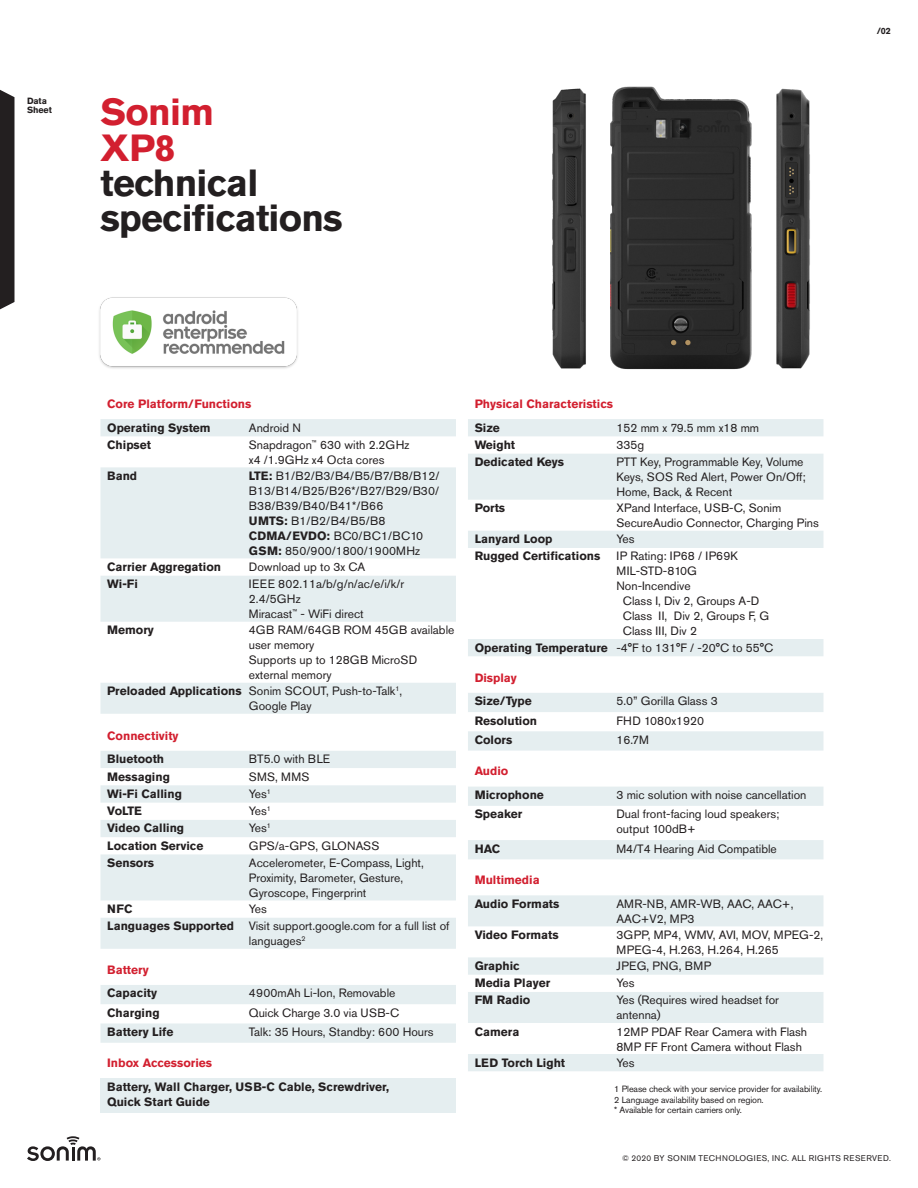
<style>
.page{position:relative;width:918px;height:1188px;background:#fff}
.page>*{position:absolute;margin:0;border:0;box-sizing:border-box;transform-origin:0 0}
.t1{font:700 37.5px "Akzidenz Grotesk Pro";letter-spacing:-.02em;color:#231f20}
.t2{font:700 37.5px "Akzidenz Grotesk Pro";letter-spacing:-.02em;color:#d21f2f}
.t3{font:12px/15px "Akzidenz Grotesk Pro";color:#231f20}
.t4{font:700 12px "Akzidenz Grotesk Pro";color:#231f20}
.t5{font:700 12px "Akzidenz Grotesk Pro";color:#d21f2f}
.t6{font:12px "Akzidenz Grotesk Pro";letter-spacing:.02em;color:#231f20}
.t7{font:9px "Akzidenz Grotesk Pro";letter-spacing:-.01em;color:#231f20}
.t8{font:700 9px/9px "Akzidenz Grotesk Pro";letter-spacing:-.01em;color:#231f20}
.t9{font:8.25px "Akzidenz Grotesk Pro";letter-spacing:.05em;color:#231f20}
.s1{font-weight:700}
</style>
<div class="page">
<svg style="left:27px;top:1136px;width:73px;height:25px"></svg>
<svg style="left:0;top:90px;width:15px;height:219px;background:#302d2e"></svg>
<svg style="left:468px;top:419px;width:355px;height:237px"></svg>
<svg style="left:468px;top:693px;width:355px;height:58px"></svg>
<svg style="left:468px;top:895px;width:355px;height:176px;fill:#e5eef0"></svg>
<div style="left:100px;top:1079px;width:356px;height:34px;background:#e5eef0"></div>
<svg style="left:100px;top:985px;width:356px;height:58px"></svg>
<svg style="left:468px;top:787px;width:355px;height:72px"></svg>
<svg style="left:100px;top:751px;width:356px;height:198px;fill:#e5eef0"></svg>
<svg style="left:100px;top:419px;width:356px;height:295px;fill:#e5eef0"></svg>
<img style="left:99px;top:297px;width:199px;height:72px">
<img style="left:552px;top:88px;width:34px;height:281px">
<img style="left:776px;top:88px;width:34px;height:281px">
<img style="left:610px;top:86px;width:142px;height:284px">
<p class="t8" style="left:27px;top:96px;width:26px">Data<br>Sheet</p>
<p class="t2" style="left:100px;top:88px;width:115px">Sonim</p>
<p class="t2" style="left:100px;top:123px;width:77px">XP8</p>
<p class="t1" style="left:100px;top:158px;width:159px">technical</p>
<p class="t1" style="left:100px;top:194px;width:244px">specifications</p>
<p class="t8" style="left:877px;top:26px;width:16px">/02</p>
<p class="t5" style="left:107px;top:396px;width:146px">Core Platform/Functions</p>
<p class="t4" style="left:107px;top:420px;width:105px">Operating System</p>
<p class="t3" style="left:249px;top:420px;width:53px">Android N</p>
<p class="t4" style="left:107px;top:437px;width:45px">Chipset</p>
<p class="t3" style="left:249px;top:437px;width:162px">Snapdragon<sup>™</sup> 630 with 2.2GHz x4 /1.9GHz x4 Octa cores</p>
<p class="t4" style="left:107px;top:468px;width:31px">Band</p>
<p class="t3" style="left:249px;top:468px;width:192px;text-align:justify"><span class="s1">LTE:</span> B1/B2/B3/B4/B5/B7/B8/B12/ B13/B14/B25/B26*/B27/B29/B30/ B38/B39/B40/B41*/B66</p>
<p class="t3" style="left:249px;top:513px;width:138px"><span class="s1">UMTS:</span> B1/B2/B4/B5/B8</p>
<p class="t3" style="left:249px;top:528px;width:176px"><span class="s1">CDMA/EVDO:</span> BC0/BC1/BC10</p>
<p class="t3" style="left:249px;top:543px;width:173px"><span class="s1">GSM:</span> 850/900/1800/1900MHz</p>
<p class="t4" style="left:107px;top:559px;width:115px">Carrier Aggregation</p>
<p class="t3" style="left:249px;top:559px;width:118px">Download up to 3x CA</p>
<p class="t4" style="left:107px;top:576px;width:32px">Wi-Fi</p>
<p class="t3" style="left:249px;top:576px;width:157px">IEEE 802.11a/b/g/n/ac/e/i/k/r<br>2.4/5GHz</p>
<p class="t3" style="left:249px;top:606px;width:116px">Miracast<sup>™</sup> - WiFi direct</p>
<p class="t4" style="left:107px;top:622px;width:48px">Memory</p>
<p class="t3" style="left:249px;top:622px;width:207px">4GB RAM/64GB ROM 45GB available user memory</p>
<p class="t3" style="left:249px;top:652px;width:170px">Supports up to 128GB MicroSD external memory</p>
<p class="t4" style="left:107px;top:683px;width:136px">Preloaded Applications</p>
<p class="t3" style="left:249px;top:684px;width:155px">Sonim SCOUT, Push-to-Talk<sup>1</sup>,</p>
<p class="t3" style="left:249px;top:699px;width:64px">Google Play</p>
<p class="t5" style="left:107px;top:728px;width:73px">Connectivity</p>
<p class="t4" style="left:107px;top:751px;width:58px">Bluetooth</p>
<p class="t3" style="left:249px;top:752px;width:83px">BT5.0 with BLE</p>
<p class="t4" style="left:107px;top:769px;width:64px">Messaging</p>
<p class="t3" style="left:249px;top:769px;width:62px">SMS, MMS</p>
<p class="t4" style="left:107px;top:786px;width:76px">Wi-Fi Calling</p>
<p class="t3" style="left:249px;top:786px;width:24px">Yes<sup>1</sup></p>
<p class="t4" style="left:107px;top:803px;width:36px">VoLTE</p>
<p class="t3" style="left:249px;top:803px;width:24px">Yes<sup>1</sup></p>
<p class="t4" style="left:107px;top:820px;width:78px">Video Calling</p>
<p class="t3" style="left:249px;top:821px;width:24px">Yes<sup>1</sup></p>
<p class="t4" style="left:107px;top:838px;width:98px">Location Service</p>
<p class="t6" style="left:249px;top:838px;width:132px">GPS/a-GPS, GLONASS</p>
<p class="t4" style="left:107px;top:855px;width:49px">Sensors</p>
<p class="t3" style="left:249px;top:855px;width:176px">Accelerometer, E-Compass, Light,<br>Proximity, Barometer, Gesture,<br>Gyroscope, Fingerprint</p>
<p class="t4" style="left:107px;top:901px;width:27px">NFC</p>
<p class="t3" style="left:249px;top:901px;width:20px">Yes</p>
<p class="t4" style="left:107px;top:918px;width:128px">Languages Supported</p>
<p class="t3" style="left:249px;top:919px;width:202px">Visit support.google.com for a full list of languages<sup>2</sup></p>
<p class="t5" style="left:107px;top:962px;width:43px">Battery</p>
<p class="t4" style="left:107px;top:985px;width:51px">Capacity</p>
<p class="t3" style="left:249px;top:986px;width:148px">4900mAh Li-Ion, Removable</p>
<p class="t4" style="left:107px;top:1005px;width:54px">Charging</p>
<p class="t3" style="left:249px;top:1005px;width:152px">Quick Charge 3.0 via USB-C</p>
<p class="t4" style="left:107px;top:1024px;width:68px">Battery Life</p>
<p class="t3" style="left:249px;top:1024px;width:186px">Talk: 35 Hours, Standby: 600 Hours</p>
<p class="t5" style="left:475px;top:396px;width:140px">Physical Characteristics</p>
<p class="t4" style="left:475px;top:420px;width:27px">Size</p>
<p class="t3" style="left:616px;top:420px;width:144px">152 mm x 79.5 mm x18 mm</p>
<p class="t4" style="left:475px;top:437px;width:42px">Weight</p>
<p class="t3" style="left:616px;top:437px;width:29px">335g</p>
<p class="t4" style="left:475px;top:454px;width:91px">Dedicated Keys</p>
<p class="t3" style="left:616px;top:454px;width:189px">PTT Key, Programmable Key, Volume</p>
<p class="t3" style="left:616px;top:469px;width:191px">Keys, SOS Red Alert, Power On/Off;<br>Home, Back, &amp; Recent</p>
<p class="t4" style="left:475px;top:500px;width:32px">Ports</p>
<p class="t3" style="left:616px;top:500px;width:204px">XPand Interface, USB-C, Sonim<br>SecureAudio Connector, Charging Pins</p>
<p class="t4" style="left:475px;top:531px;width:79px">Lanyard Loop</p>
<p class="t3" style="left:616px;top:531px;width:20px">Yes</p>
<p class="t4" style="left:475px;top:549px;width:127px">Rugged Certifications</p>
<p class="t3" style="left:616px;top:549px;width:123px">IP Rating: IP68 / IP69K</p>
<p class="t3" style="left:616px;top:564px;width:82px">MIL-STD-810G</p>
<p class="t3" style="left:616px;top:579px;width:76px">Non-Incendive</p>
<p class="t3" style="left:623px;top:594px;width:138px">Class I, Div 2, Groups A-D</p>
<p class="t3" style="left:623px;top:609px;width:148px">Class II, Div 2, Groups F, G</p>
<p class="t3" style="left:623px;top:624px;width:76px">Class III, Div 2</p>
<p class="t4" style="left:475px;top:640px;width:135px">Operating Temperature</p>
<p class="t3" style="left:616px;top:640px;width:158px">-4°F to 131°F / -20°C to 55°C</p>
<p class="t5" style="left:475px;top:670px;width:44px">Display</p>
<p class="t4" style="left:475px;top:693px;width:59px">Size/Type</p>
<p class="t3" style="left:616px;top:694px;width:103px">5.0” Gorilla Glass 3</p>
<p class="t4" style="left:475px;top:713px;width:64px">Resolution</p>
<p class="t3" style="left:616px;top:713px;width:89px">FHD 1080x1920</p>
<p class="t4" style="left:475px;top:732px;width:39px">Colors</p>
<p class="t3" style="left:616px;top:732px;width:34px">16.7M</p>
<p class="t5" style="left:475px;top:763px;width:35px">Audio</p>
<p class="t4" style="left:475px;top:787px;width:71px">Microphone</p>
<p class="t3" style="left:616px;top:787px;width:192px">3 mic solution with noise cancellation</p>
<p class="t4" style="left:475px;top:806px;width:49px">Speaker</p>
<p class="t3" style="left:616px;top:807px;width:164px">Dual front-facing loud speakers;</p>
<p class="t3" style="left:616px;top:822px;width:81px">output 100dB+</p>
<p class="t4" style="left:475px;top:841px;width:27px">HAC</p>
<p class="t3" style="left:616px;top:841px;width:162px">M4/T4 Hearing Aid Compatible</p>
<p class="t5" style="left:475px;top:872px;width:67px">Multimedia</p>
<p class="t4" style="left:475px;top:896px;width:86px">Audio Formats</p>
<p class="t3" style="left:616px;top:896px;width:178px">AMR-NB, AMR-WB, AAC, AAC+,<br>AAC+V2, MP3</p>
<p class="t4" style="left:475px;top:927px;width:86px">Video Formats</p>
<p class="t3" style="left:616px;top:927px;width:208px">3GPP, MP4, WMV, AVI, MOV, MPEG-2,<br>MPEG-4, H.263, H.264, H.265</p>
<p class="t4" style="left:475px;top:958px;width:46px">Graphic</p>
<p class="t6" style="left:616px;top:958px;width:96px">JPEG, PNG, BMP</p>
<p class="t4" style="left:475px;top:975px;width:77px">Media Player</p>
<p class="t3" style="left:616px;top:975px;width:20px">Yes</p>
<p class="t4" style="left:475px;top:993px;width:57px">FM Radio</p>
<p class="t3" style="left:616px;top:993px;width:164px">Yes (Requires wired headset for antenna)</p>
<p class="t4" style="left:475px;top:1024px;width:46px">Camera</p>
<p class="t3" style="left:616px;top:1024px;width:192px">12MP PDAF Rear Camera with Flash<br>8MP FF Front Camera without Flash</p>
<p class="t5" style="left:107px;top:1056px;width:106px">Inbox Accessories</p>
<p class="t4" style="left:475px;top:1055px;width:92px">LED Torch Light</p>
<p class="t3" style="left:616px;top:1055px;width:20px">Yes</p>
<p class="t4" style="left:107px;top:1079px;width:284px">Battery, Wall Charger, USB-C Cable, Screwdriver,</p>
<p class="t4" style="left:107px;top:1094px;width:104px">Quick Start Guide</p>
<p class="t7" style="left:614px;top:1083px;width:210px">1 Please check with your service provider for availability.</p>
<p class="t7" style="left:614px;top:1094px;width:151px">2 Language availability based on region.</p>
<p class="t7" style="left:614px;top:1104px;width:129px">* Available for certain carriers only.</p>
<p class="t9" style="left:622px;top:1153px;width:270px">© 2020 BY SONIM TECHNOLOGIES, INC. ALL RIGHTS RESERVED.</p>
</div>
